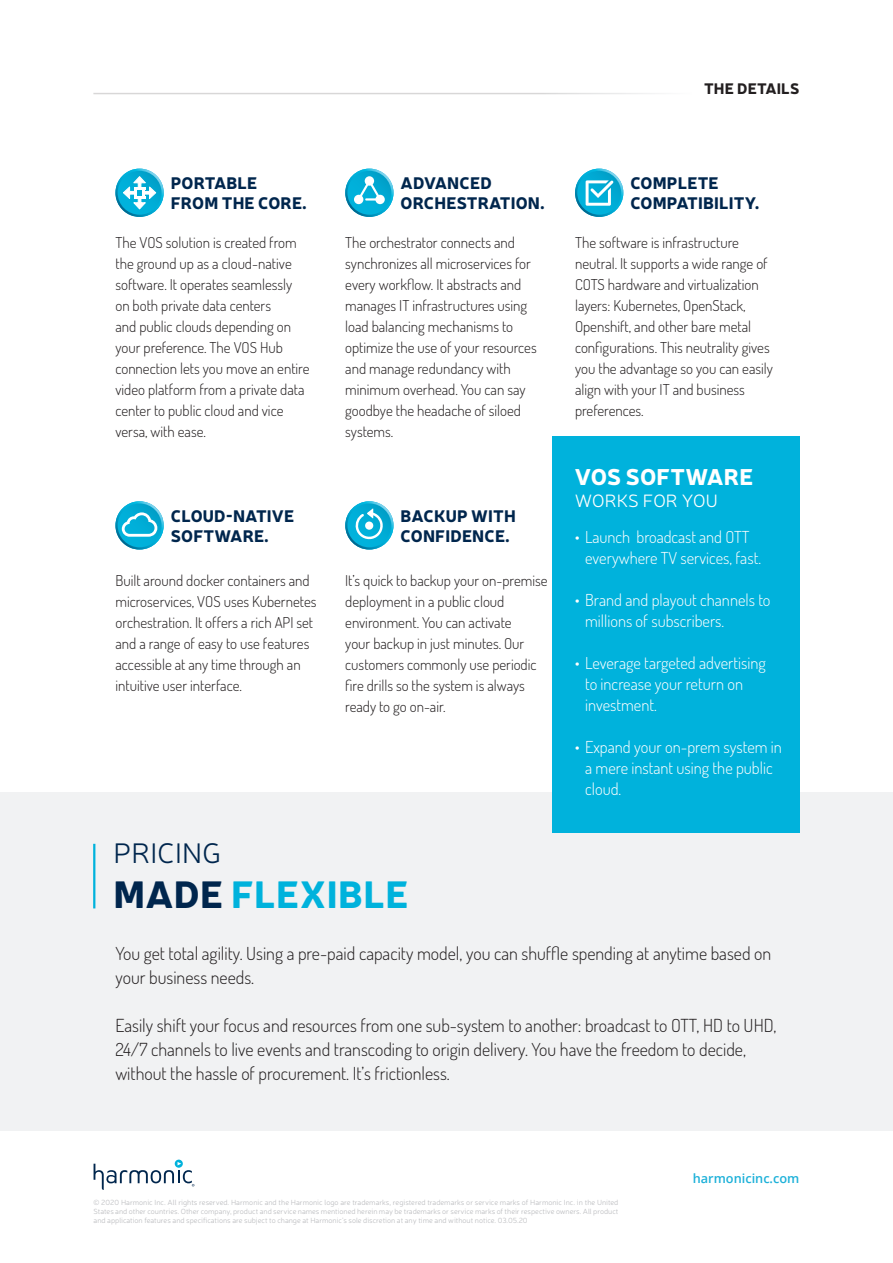
<style>
.page{position:relative;width:893px;height:1263px;background:#fff}
.page>*{position:absolute;margin:0;border:0;box-sizing:border-box;transform-origin:0 0}
.Page_Section_Title{font:900 37.5px "Neris";letter-spacing:.01em;color:#00b2dc}
.Page_Section_Title-2{font:300 28.5px "Neris";letter-spacing:.01em;color:#00264d}
.Page_Section_Title-3{font:900 22.5px "Neris";letter-spacing:.01em;color:#fff}
.Page_Header_Subtext{font:300 18px/24px "Dosis";color:#231f20}
.Page_Section_Title-4{font:300 18px "Neris";letter-spacing:.005em;color:#fff}
.Page_Body_Text_-_Bla{font:300 16.5px/21px "Dosis";color:#fff}
.Page_Section_Title-5{font:900 16.5px "Neris";letter-spacing:.01em;color:#00264d}
.Page_Body_Text_-_Bla-2{font:300 15px/21px "Dosis";color:#231f20}
.Page_Section_Title-6{font:900 15px "Neris";letter-spacing:.01em;color:#231f20}
.t1{font:600 12.75px "Open Sans";color:#1eb1d9}
.t2{font:300 7.5px/9px "Neris";color:#bcbdc0;text-align:justify}
.s1{color:#00264d}
</style>
<div class="page">
<div style="left:0;top:792px;width:893px;height:338px;background:#f1f2f3"></div>
<hr style="left:93px;top:844px;width:2px;height:64px;background:#00b2dc">
<div style="left:552px;top:436px;width:247px;height:397px;background:#00b2dc"></div>
<svg style="left:175px;top:1159px;width:8px;height:9px"></svg>
<svg style="left:94px;top:1162px;width:100px;height:28px"></svg>
<svg style="left:115px;top:169px;width:49px;height:48px"></svg>
<svg style="left:345px;top:169px;width:49px;height:48px"></svg>
<svg style="left:347px;top:171px;width:44px;height:44px"></svg>
<div style="left:365px;top:176px;width:9px;height:10px;background:#fff;border-radius:50%"></div>
<div style="left:375px;top:195px;width:10px;height:9px;background:#fff;border-radius:50%"></div>
<div style="left:354px;top:195px;width:9px;height:9px;background:#fff;border-radius:50%"></div>
<svg style="left:357px;top:179px;width:25px;height:22px"></svg>
<svg style="left:115px;top:501px;width:49px;height:49px"></svg>
<svg style="left:345px;top:501px;width:49px;height:49px"></svg>
<div style="left:365px;top:521px;width:8px;height:9px;background:#fff;border-radius:50%"></div>
<svg style="left:575px;top:169px;width:48px;height:48px"></svg>
<p class="Page_Section_Title-6" style="left:704px;top:77px;width:97px">THE DETAILS</p>
<p class="Page_Section_Title-5" style="left:171px;top:171px;width:88px">PORTABLE</p>
<p class="Page_Section_Title-5" style="left:171px;top:191px;width:138px">FROM THE CORE.</p>
<p class="Page_Body_Text_-_Bla-2" style="left:115px;top:232px;width:196px">The VOS solution is created from the ground up as a cloud-native software. It operates seamlessly on both private data centers<br>and public clouds depending on your preference. The VOS Hub connection lets you move an entire video platform from a private data center to public cloud and vice versa, with ease.</p>
<p class="Page_Section_Title-5" style="left:171px;top:504px;width:125px">CLOUD-NATIVE</p>
<p class="Page_Section_Title-5" style="left:171px;top:523px;width:100px">SOFTWARE.</p>
<p class="Page_Body_Text_-_Bla-2" style="left:115px;top:569px;width:203px">Built around docker containers and microservices, VOS uses Kubernetes orchestration. It offers a rich API set and a range of easy to use features accessible at any time through an intuitive user interface.</p>
<p class="Page_Section_Title-5" style="left:401px;top:171px;width:93px">ADVANCED</p>
<p class="Page_Section_Title-5" style="left:401px;top:191px;width:146px">ORCHESTRATION.</p>
<p class="Page_Body_Text_-_Bla-2" style="left:345px;top:232px;width:193px">The orchestrator connects and synchronizes all microservices for every workflow. It abstracts and manages IT infrastructures using load balancing mechanisms to optimize the use of your resources and manage redundancy with minimum overhead. You can say goodbye the headache of siloed systems.</p>
<p class="Page_Body_Text_-_Bla-2" style="left:575px;top:232px;width:199px">The software is infrastructure neutral. It supports a wide range of<br>COTS hardware and virtualization layers: Kubernetes, OpenStack,<br>Openshift, and other bare metal configurations. This neutrality gives you the advantage so you can easily align with your IT and business preferences.</p>
<p class="Page_Section_Title-5" style="left:630px;top:171px;width:90px">COMPLETE</p>
<p class="Page_Section_Title-5" style="left:630px;top:191px;width:131px">COMPATIBILITY.</p>
<p class="Page_Section_Title-5" style="left:401px;top:504px;width:117px">BACKUP WITH</p>
<p class="Page_Section_Title-5" style="left:401px;top:523px;width:111px">CONFIDENCE.</p>
<p class="Page_Body_Text_-_Bla-2" style="left:345px;top:569px;width:204px">It’s quick to backup your on-premise deployment in a public cloud environment. You can activate<br>your backup in just minutes. Our customers commonly use periodic fire drills so the system is always ready to go on-air.</p>
<p class="Page_Section_Title-3" style="left:575px;top:460px;width:180px">VOS SOFTWARE</p>
<p class="Page_Section_Title-4" style="left:575px;top:489px;width:145px">WORKS FOR YOU</p>
<p class="Page_Body_Text_-_Bla" style="left:585px;top:526px;width:177px;text-indent:-10px">• Launch broadcast and OTT everywhere TV services, fast.</p>
<p class="Page_Body_Text_-_Bla" style="left:585px;top:589px;width:187px;text-indent:-10px">• Brand and playout channels to millions of subscribers.</p>
<p class="Page_Body_Text_-_Bla" style="left:585px;top:652px;width:182px;text-indent:-10px">• Leverage targeted advertising to increase your return on investment.</p>
<p class="Page_Body_Text_-_Bla" style="left:585px;top:736px;width:198px;text-indent:-10px">• Expand your on-prem system in a mere instant using the public cloud.</p>
<p class="Page_Section_Title-2" style="left:113px;top:835px;width:109px">PRICING</p>
<p class="Page_Section_Title" style="left:113px;top:867px;width:296px"><span class="s1">MADE</span> FLEXIBLE</p>
<p class="Page_Header_Subtext" style="left:115px;top:941px;width:657px">You get total agility. Using a pre-paid capacity model, you can shuffle spending at anytime based on your business needs.</p>
<p class="Page_Header_Subtext" style="left:115px;top:1013px;width:663px">Easily shift your focus and resources from one sub-system to another: broadcast to OTT, HD to UHD,<br>24/7 channels to live events and transcoding to origin delivery. You have the freedom to decide, without the hassle of procurement. It’s frictionless.</p>
<p class="t2" style="left:94px;top:1197px;width:526px">© 2020 Harmonic Inc. All rights reserved. Harmonic and the Harmonic logo are trademarks, registered trademarks or service marks of Harmonic Inc. in the United States and other countries. Other company, product and service names mentioned herein may be trademarks or service marks of their respective owners. All product and application features and specifications are subject to change at Harmonic’s sole discretion at any time and without notice. 03.05.20</p>
<p class="t1" style="left:693px;top:1170px;width:108px">harmonicinc.com</p>
</div>
